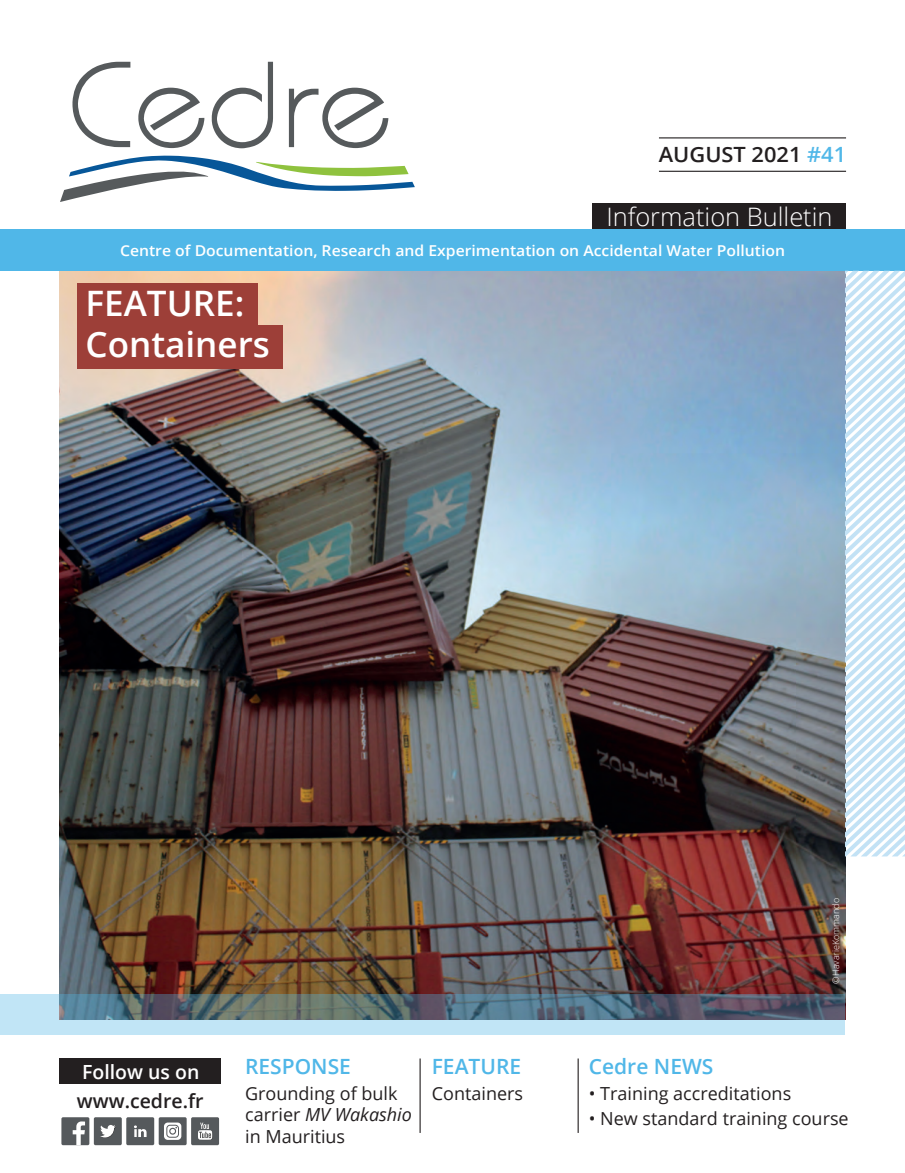
<style>
.page{position:relative;width:905px;height:1173px;background:#fff}
.page>*{position:absolute;margin:0;border:0;box-sizing:border-box;transform-origin:0 0}
.t1{font:600 35.1px/40.7px "Open Sans";color:#fff}
.t2{font:300 25.5px "Open Sans";color:#fff}
.t3{font:600 21px "Open Sans";color:#50b7e8}
.t4{font:600 21px "Open Sans";color:#231f20;scale:1.04 1}
.t5{font:600 19.5px "Open Sans";color:#231f20}
.t6{font:600 19.5px "Open Sans";color:#fff}
.t7{font:18px/21.6px "Open Sans";color:#231f20}
.t8{font:600 15px "Open Sans";color:#fff;scale:1.05 1}
.t9{font:300 9px "Open Sans";color:#fff}
.s1{color:#50b7e8}
.s2{font-style:italic}
</style>
<div class="page">
<img style="left:60px;top:271px;width:785px;height:724px">
<div style="left:59px;top:1058px;width:162px;height:26px;background:#231f20"></div>
<svg style="left:72px;top:62px;width:58px;height:85px"></svg>
<svg style="left:212px;top:62px;width:61px;height:86px"></svg>
<svg style="left:138px;top:88px;width:66px;height:60px"></svg>
<svg style="left:289px;top:88px;width:99px;height:60px"></svg>
<svg style="left:60px;top:156px;width:355px;height:46px"></svg>
<hr style="left:659px;top:171px;width:187px;height:1px;background:#231f20">
<hr style="left:659px;top:137px;width:187px;height:1px;background:#231f20">
<div style="left:593px;top:203px;width:253px;height:26px;background:#231f20"></div>
<div style="left:77px;top:325px;width:205px;height:44px;background:#9d3f38"></div>
<div style="left:77px;top:283px;width:180px;height:44px;background:#9d3f38"></div>
<hr style="left:578px;top:1058px;width:1px;height:75px;background:#231f20">
<hr style="left:419px;top:1058px;width:2px;height:75px;background:#231f20">
<svg style="left:0;top:995px;width:845px;height:40px;background:#839caa"></svg>
<div style="left:0;top:229px;width:905px;height:42px;background:#50b7e8"></div>
<div style="left:191px;top:1117px;width:28px;height:28px;background:#55595c;border-radius:2px"></div>
<svg style="left:198px;top:1122px;width:15px;height:18px"></svg>
<div style="left:126px;top:1117px;width:28px;height:28px;background:#55595c;border-radius:2px"></div>
<svg style="left:134px;top:1125px;width:13px;height:12px"></svg>
<div style="left:94px;top:1117px;width:28px;height:28px;background:#55595c;border-radius:2px"></div>
<svg style="left:100px;top:1125px;width:16px;height:13px"></svg>
<div style="left:61px;top:1117px;width:28px;height:28px;background:#55595c;border-radius:2px"></div>
<svg style="left:73px;top:1121px;width:12px;height:24px"></svg>
<div style="left:159px;top:1117px;width:28px;height:28px;background:#55595c;border-radius:2px"></div>
<svg style="left:164px;top:1122px;width:17px;height:18px"></svg>
<div style="left:166px;top:1125px;width:13px;height:12px;border:1px solid #56595c;border-radius:3px"></div>
<div style="left:169px;top:1128px;width:7px;height:6px;border:1px solid #56595c;border-radius:50%"></div>
<svg style="left:845px;top:271px;width:60px;height:585px"></svg>
<p class="t4" style="left:659px;top:140px;width:182px">AUGUST 2021 <span class="s1">#41</span></p>
<p class="t2" style="left:606px;top:199px;width:228px">Information Bulletin</p>
<p class="t8" style="left:120px;top:240px;width:635px">Centre of Documentation, Research and Experimentation on Accidental Water Pollution</p>
<p class="t1" style="left:85px;top:282px;width:186px">FEATURE:<br>Containers</p>
<p class="t6" style="left:82px;top:1058px;width:119px">Follow us on</p>
<p class="t5" style="left:77px;top:1087px;width:128px">www.cedre.fr</p>
<p class="t3" style="left:245px;top:1052px;width:107px">RESPONSE</p>
<p class="t7" style="left:245px;top:1082px;width:168px">Grounding of bulk carrier <span class="s2">MV Wakashio </span>in Mauritius</p>
<p class="t3" style="left:432px;top:1052px;width:91px">FEATURE</p>
<p class="t7" style="left:432px;top:1082px;width:93px">Containers</p>
<p class="t9" style="left:830px;top:984px;width:88px;rotate:-90deg">© HavarieKommando</p>
<p class="t3" style="left:589px;top:1052px;width:126px">Cedre NEWS</p>
<p class="t7" style="left:589px;top:1082px;width:204px">• Training accreditations</p>
<p class="t7" style="left:589px;top:1107px;width:261px">• New standard training course</p>
</div>
